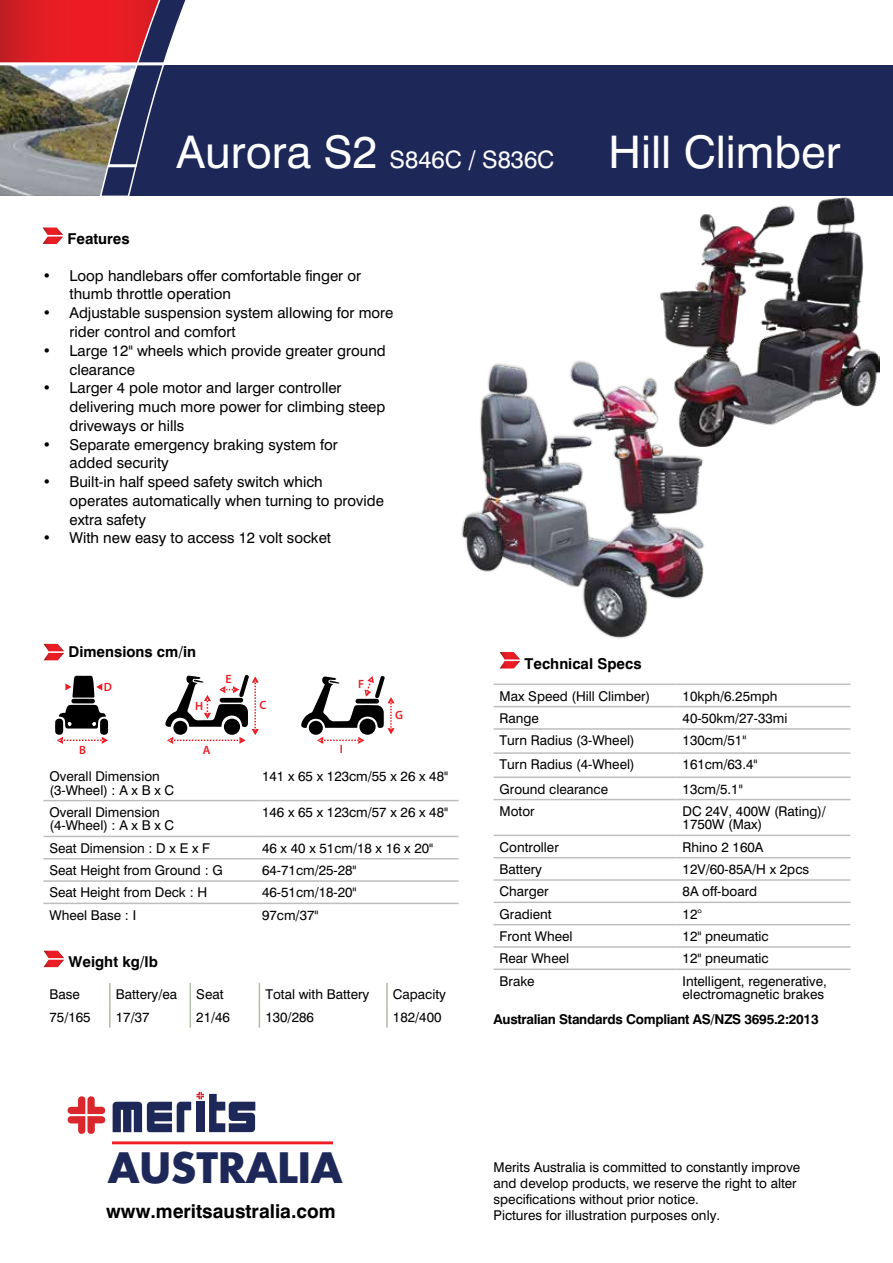
<style>
.page{position:relative;width:893px;height:1263px;background:#fff}
.page>*{position:absolute;margin:0;border:0;box-sizing:border-box;transform-origin:0 0}
.t1{font:45px "Swiss Roman";color:#fff}
.t2{font:700 40.8px "Futura";color:#1d2758}
.t3{font:700 19.2px "Swiss";color:#000}
.t4{font:15px/18.8px "Swiss Roman";color:#000}
.t5{font:700 15px "Swiss";color:#000}
.t6{font:13.5px/13.5px "Swiss Roman";color:#000}
.t7{font:700 13.5px "Swiss";letter-spacing:-.02em;color:#000}
.t8{font:600 12px "Myriad Pro";color:#ed1d24}
.s1{font-size:24px}
.s2{font-size:18.3px;color:#fff}
</style>
<div class="page">
<div style="left:0;top:65px;width:893px;height:131px;background:#1d2758"></div>
<svg style="left:0;top:0;width:186px;height:196px"></svg>
<hr style="left:0;top:62px;width:165px;height:3px;background:#fff">
<hr style="left:108px;top:164px;width:28px;height:3px;background:#fff">
<img style="left:661px;top:197px;width:219px;height:235px">
<img style="left:461px;top:348px;width:267px;height:290px">
<svg style="left:43px;top:227px;width:20px;height:17px"></svg>
<hr style="left:494px;top:683px;width:183px;height:2px;background:#bcbec0">
<hr style="left:677px;top:683px;width:173px;height:2px;background:#bcbec0">
<hr style="left:494px;top:706px;width:183px;height:1px;background:#bcbec0">
<hr style="left:677px;top:706px;width:173px;height:1px;background:#bcbec0">
<hr style="left:494px;top:728px;width:183px;height:2px;background:#bcbec0">
<hr style="left:677px;top:728px;width:173px;height:2px;background:#bcbec0">
<hr style="left:494px;top:799px;width:183px;height:1px;background:#bcbec0">
<hr style="left:677px;top:799px;width:173px;height:1px;background:#bcbec0">
<hr style="left:494px;top:835px;width:183px;height:1px;background:#bcbec0">
<hr style="left:677px;top:835px;width:173px;height:1px;background:#bcbec0">
<hr style="left:494px;top:857px;width:183px;height:1px;background:#bcbec0">
<hr style="left:677px;top:857px;width:173px;height:1px;background:#bcbec0">
<hr style="left:494px;top:879px;width:183px;height:2px;background:#bcbec0">
<hr style="left:677px;top:879px;width:173px;height:2px;background:#bcbec0">
<hr style="left:494px;top:901px;width:183px;height:2px;background:#bcbec0">
<hr style="left:677px;top:901px;width:173px;height:2px;background:#bcbec0">
<hr style="left:494px;top:924px;width:183px;height:1px;background:#bcbec0">
<hr style="left:677px;top:924px;width:173px;height:1px;background:#bcbec0">
<hr style="left:494px;top:946px;width:183px;height:2px;background:#bcbec0">
<hr style="left:677px;top:946px;width:173px;height:2px;background:#bcbec0">
<hr style="left:494px;top:752px;width:183px;height:2px;background:#bcbec0">
<hr style="left:677px;top:752px;width:173px;height:2px;background:#bcbec0">
<hr style="left:494px;top:776px;width:183px;height:2px;background:#bcbec0">
<hr style="left:677px;top:776px;width:173px;height:2px;background:#bcbec0">
<hr style="left:494px;top:968px;width:183px;height:2px;background:#bcbec0">
<hr style="left:677px;top:968px;width:173px;height:2px;background:#bcbec0">
<svg style="left:500px;top:652px;width:20px;height:16px"></svg>
<hr style="left:44px;top:800px;width:212px;height:1px;background:#bcbec0">
<hr style="left:256px;top:800px;width:203px;height:1px;background:#bcbec0">
<hr style="left:44px;top:836px;width:212px;height:1px;background:#bcbec0">
<hr style="left:256px;top:836px;width:203px;height:1px;background:#bcbec0">
<hr style="left:44px;top:858px;width:212px;height:1px;background:#bcbec0">
<hr style="left:256px;top:858px;width:203px;height:1px;background:#bcbec0">
<hr style="left:44px;top:880px;width:212px;height:2px;background:#bcbec0">
<hr style="left:256px;top:880px;width:203px;height:2px;background:#bcbec0">
<hr style="left:44px;top:903px;width:212px;height:1px;background:#bcbec0">
<hr style="left:256px;top:903px;width:203px;height:1px;background:#bcbec0">
<svg style="left:44px;top:644px;width:20px;height:16px"></svg>
<svg style="left:55px;top:676px;width:53px;height:68px"></svg>
<svg style="left:165px;top:675px;width:94px;height:69px"></svg>
<svg style="left:301px;top:675px;width:94px;height:69px"></svg>
<hr style="left:109px;top:983px;width:2px;height:22px;background:#b1bca9">
<hr style="left:386px;top:983px;width:2px;height:22px;background:#b1bca9">
<hr style="left:109px;top:1005px;width:2px;height:22px;background:#b1bca9">
<svg style="left:190px;top:983px;width:1px;height:44px"></svg>
<svg style="left:259px;top:983px;width:1px;height:44px"></svg>
<hr style="left:386px;top:1005px;width:2px;height:22px;background:#b1bca9">
<svg style="left:44px;top:951px;width:20px;height:16px"></svg>
<svg style="left:68px;top:1096px;width:37px;height:38px"></svg>
<svg style="left:113px;top:1092px;width:142px;height:40px"></svg>
<hr style="left:112px;top:1141px;width:221px;height:3px;background:#ed1d24">
<h1 class="t1" style="left:176px;top:124px;width:666px">Aurora S2 <span class="s1">S846C / S836C</span> Hill Climber</h1>
<p class="t5" style="left:68px;top:230px;width:64px">Features</p>
<p class="t4" style="left:70px;top:266px;width:293px;text-indent:-27px">• Loop handlebars offer comfortable finger or thumb throttle operation</p>
<p class="t4" style="left:70px;top:303px;width:325px;text-indent:-27px">• Adjustable suspension system allowing for more rider control and comfort</p>
<p class="t4" style="left:70px;top:341px;width:318px;text-indent:-27px">• Large 12" wheels which provide greater ground clearance</p>
<p class="t4" style="left:70px;top:378px;width:317px;text-indent:-27px">• Larger 4 pole motor and larger controller delivering much more power for climbing steep driveways or hills</p>
<p class="t4" style="left:70px;top:435px;width:270px;text-indent:-27px">• Separate emergency braking system for added security</p>
<p class="t4" style="left:70px;top:472px;width:316px;text-indent:-27px">• Built-in half speed safety switch which operates automatically when turning to provide extra safety</p>
<p class="t4" style="left:43px;top:528px;width:290px">• With new easy to access 12 volt socket</p>
<p class="t5" style="left:69px;top:643px;width:129px">Dimensions cm/in</p>
<p class="t8" style="left:79px;top:742px;width:8px">B</p>
<p class="t8" style="left:225px;top:672px;width:8px">E</p>
<p class="t8" style="left:104px;top:679px;width:10px">D</p>
<p class="t8" style="left:358px;top:676px;width:8px">F</p>
<p class="t8" style="left:195px;top:699px;width:10px">H</p>
<p class="t8" style="left:260px;top:698px;width:9px">C</p>
<p class="t8" style="left:203px;top:742px;width:9px">A</p>
<p class="t8" style="left:340px;top:741px;width:5px">I</p>
<p class="t8" style="left:395px;top:708px;width:9px">G</p>
<p class="t6" style="left:50px;top:769px;width:126px">Overall Dimension (3-Wheel) : A x B x C</p>
<p class="t6" style="left:262px;top:769px;width:188px">141 x 65 x 123cm/55 x 26 x 48"</p>
<p class="t6" style="left:50px;top:805px;width:126px">Overall Dimension (4-Wheel) : A x B x C</p>
<p class="t6" style="left:262px;top:805px;width:188px">146 x 65 x 123cm/57 x 26 x 48"</p>
<p class="t6" style="left:50px;top:841px;width:162px">Seat Dimension : D x E x F</p>
<p class="t6" style="left:262px;top:841px;width:173px">46 x 40 x 51cm/18 x 16 x 20"</p>
<p class="t6" style="left:50px;top:863px;width:175px">Seat Height from Ground : G</p>
<p class="t6" style="left:262px;top:863px;width:96px">64-71cm/25-28"</p>
<p class="t6" style="left:50px;top:886px;width:159px">Seat Height from Deck : H</p>
<p class="t6" style="left:262px;top:886px;width:96px">46-51cm/18-20"</p>
<p class="t6" style="left:50px;top:908px;width:88px">Wheel Base : I</p>
<p class="t6" style="left:262px;top:908px;width:58px">97cm/37"</p>
<p class="t5" style="left:69px;top:953px;width:91px">Weight kg/lb</p>
<p class="t6" style="left:50px;top:987px;width:32px">Base</p>
<p class="t6" style="left:116px;top:987px;width:63px">Battery/ea</p>
<p class="t6" style="left:196px;top:987px;width:29px">Seat</p>
<p class="t6" style="left:265px;top:987px;width:105px">Total with Battery</p>
<p class="t6" style="left:393px;top:987px;width:55px">Capacity</p>
<p class="t6" style="left:50px;top:1010px;width:43px">75/165</p>
<p class="t6" style="left:116px;top:1010px;width:35px">17/37</p>
<p class="t6" style="left:196px;top:1010px;width:35px">21/46</p>
<p class="t6" style="left:265px;top:1010px;width:50px">130/286</p>
<p class="t6" style="left:393px;top:1010px;width:50px">182/400</p>
<p class="t5" style="left:525px;top:654px;width:119px">Technical Specs</p>
<p class="t6" style="left:500px;top:689px;width:152px">Max Speed (Hill Climber)</p>
<p class="t6" style="left:683px;top:689px;width:96px">10kph/6.25mph</p>
<p class="t6" style="left:500px;top:711px;width:41px">Range</p>
<p class="t6" style="left:683px;top:711px;width:106px">40-50km/27-33mi</p>
<p class="t6" style="left:500px;top:734px;width:137px">Turn Radius (3-Wheel)</p>
<p class="t6" style="left:683px;top:734px;width:65px">130cm/51"</p>
<p class="t6" style="left:500px;top:758px;width:137px">Turn Radius (4-Wheel)</p>
<p class="t6" style="left:683px;top:758px;width:76px">161cm/63.4"</p>
<p class="t6" style="left:500px;top:782px;width:110px">Ground clearance</p>
<p class="t6" style="left:683px;top:782px;width:62px">13cm/5.1"</p>
<p class="t6" style="left:500px;top:804px;width:37px">Motor</p>
<p class="t6" style="left:683px;top:804px;width:145px">DC 24V, 400W (Rating)/<br>1750W (Max)</p>
<p class="t6" style="left:500px;top:840px;width:61px">Controller</p>
<p class="t6" style="left:683px;top:840px;width:82px">Rhino 2 160A</p>
<p class="t6" style="left:500px;top:862px;width:44px">Battery</p>
<p class="t6" style="left:683px;top:862px;width:128px">12V/60-85A/H x 2pcs</p>
<p class="t6" style="left:500px;top:885px;width:51px">Charger</p>
<p class="t6" style="left:683px;top:885px;width:76px">8A off-board</p>
<p class="t6" style="left:500px;top:907px;width:54px">Gradient</p>
<p class="t6" style="left:683px;top:907px;width:21px">12°</p>
<p class="t6" style="left:500px;top:929px;width:75px">Front Wheel</p>
<p class="t6" style="left:683px;top:929px;width:88px">12" pneumatic</p>
<p class="t6" style="left:500px;top:952px;width:71px">Rear Wheel</p>
<p class="t6" style="left:683px;top:952px;width:88px">12" pneumatic</p>
<p class="t6" style="left:500px;top:974px;width:37px">Brake</p>
<p class="t6" style="left:683px;top:974px;width:146px">Intelligent, regenerative, electromagnetic brakes</p>
<p class="t7" style="left:494px;top:1011px;width:327px">Australian Standards Compliant AS/NZS 3695.2:2013</p>
<h2 class="t2" style="left:108px;top:1139px;width:237px">AUSTRALIA</h2>
<h3 class="t3" style="left:106px;top:1199px;width:242px">www.meritsaustralia.com<span class="s2">u</span></h3>
<p class="t6" style="left:494px;top:1159px;width:308px;line-height:16.2px">Merits Australia is committed to constantly improve and develop products, we reserve the right to alter specifications without prior notice.<br>Pictures for illustration purposes only.</p>
</div>
